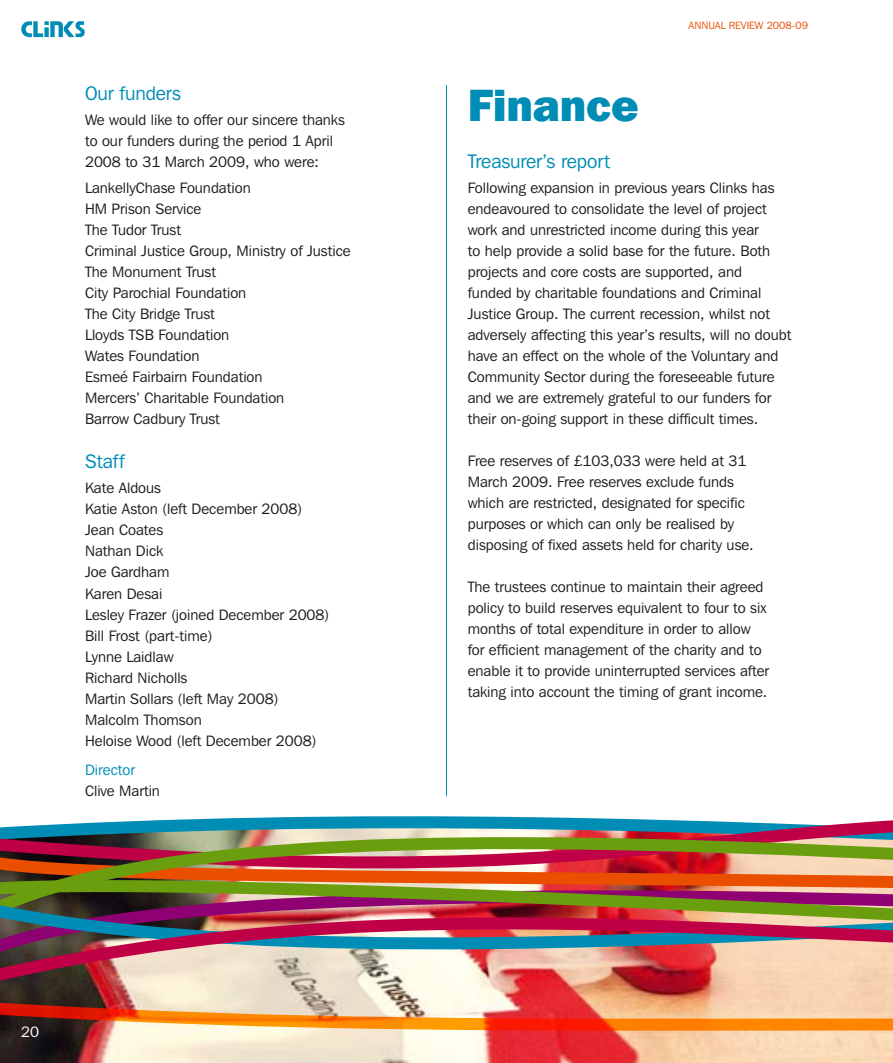
<style>
.page{position:relative;width:893px;height:1063px;background:#fff}
.page>*{position:absolute;margin:0;border:0;box-sizing:border-box;transform-origin:0 0}
.t1{font:800 45px "Franklin Gothic IT Cby BT";color:#008db5}
.t2{font:19.5px "Franklin Gothic IT Cby BT";letter-spacing:-.005em;color:#008db5}
.t3{font:15px/21px "Franklin Gothic IT Cby BT";color:#1b1c20}
.t4{font:15px "Franklin Gothic IT Cby BT";color:#008db5}
.t5{font:15px "Franklin Gothic IT Cby BT";color:#fff}
.t6{font:10.5px "Franklin Gothic IT Cby BT";color:#ea4f00}
</style>
<div class="page">
<img style="left:0;top:988px;width:893px;height:75px">
<svg style="left:0;top:816px;width:893px;height:14px"></svg>
<img style="left:0;top:830px;width:893px;height:17px">
<img style="left:0;top:847px;width:893px;height:141px">
<svg style="left:21px;top:21px;width:64px;height:16px"></svg>
<svg style="left:0;top:1000px;width:893px;height:60px"></svg>
<hr style="left:446px;top:85px;width:1px;height:711px;background:#008db5">
<h2 class="t2" style="left:85px;top:81px;width:97px">Our funders</h2>
<p class="t3" style="left:85px;top:109px;width:261px">We would like to offer our sincere thanks to our funders during the period 1 April<br>2008 to 31 March 2009, who were:</p>
<p class="t3" style="left:85px;top:177px;width:267px">LankellyChase Foundation<br>HM Prison Service<br>The Tudor Trust<br>Criminal Justice Group, Ministry of Justice<br>The Monument Trust<br>City Parochial Foundation<br>The City Bridge Trust<br>Lloyds TSB Foundation<br>Wates Foundation<br>Esmeé Fairbairn Foundation<br>Mercers’ Charitable Foundation<br>Barrow Cadbury Trust</p>
<h2 class="t2" style="left:85px;top:449px;width:41px">Staff</h2>
<p class="t3" style="left:85px;top:477px;width:246px">Kate Aldous<br>Katie Aston (left December 2008)<br>Jean Coates<br>Nathan Dick<br>Joe Gardham<br>Karen Desai<br>Lesley Frazer (joined December 2008)<br>Bill Frost (part-time)<br>Lynne Laidlaw<br>Richard Nicholls<br>Martin Sollars (left May 2008)<br>Malcolm Thomson<br>Heloise Wood (left December 2008)</p>
<p class="t4" style="left:85px;top:761px;width:51px">Director</p>
<p class="t3" style="left:85px;top:780px;width:76px">Clive Martin</p>
<p class="t5" style="left:21px;top:1022px;width:19px">20</p>
<h1 class="t1" style="left:468px;top:77px;width:173px">Finance</h1>
<p class="t6" style="left:689px;top:19px;width:121px">ANNUAL REVIEW 2008-09</p>
<h2 class="t2" style="left:468px;top:149px;width:144px">Treasurer’s report</h2>
<p class="t3" style="left:468px;top:177px;width:325px">Following expansion in previous years Clinks has endeavoured to consolidate the level of project work and unrestricted income during this year<br>to help provide a solid base for the future. Both projects and core costs are supported, and<br>funded by charitable foundations and Criminal Justice Group. The current recession, whilst not adversely affecting this year’s results, will no doubt have an effect on the whole of the Voluntary and Community Sector during the foreseeable future and we are extremely grateful to our funders for their on-going support in these difficult times.</p>
<p class="t3" style="left:468px;top:450px;width:288px">Free reserves of £103,033 were held at 31<br>March 2009. Free reserves exclude funds which are restricted, designated for specific purposes or which can only be realised by disposing of fixed assets held for charity use.</p>
<p class="t3" style="left:468px;top:576px;width:303px">The trustees continue to maintain their agreed policy to build reserves equivalent to four to six months of total expenditure in order to allow for efficient management of the charity and to enable it to provide uninterrupted services after taking into account the timing of grant income.</p>
</div>
